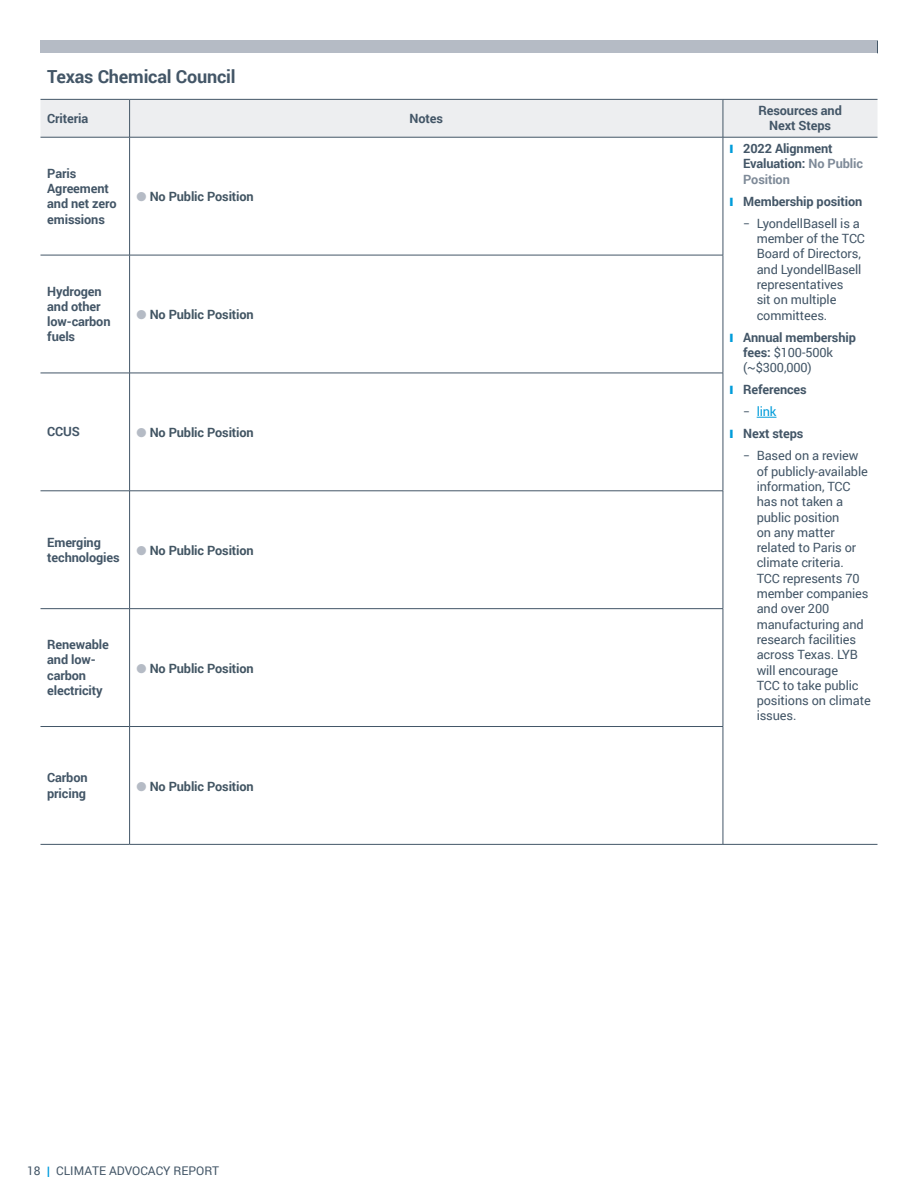
<style>
.page{position:relative;width:918px;height:1188px;background:#fff}
.page>*{position:absolute;margin:0;border:0;box-sizing:border-box;transform-origin:0 0}
.t1{font:700 18px "Roboto";letter-spacing:-.01em;color:#435667}
.t2{font:12.75px/15.3px "Roboto";letter-spacing:-.01em;color:#435667}
.t3{font:700 12.75px/15.3px "Roboto";letter-spacing:-.01em;color:#435667}
.t4{font:700 12.75px "Roboto";letter-spacing:-.01em;color:#425563}
.t5{font:12.75px "Roboto";color:#009cda}
.t6{font:12px "Roboto";color:#435667}
.s1{color:#009cda}
.s2{color:#7e8a98}
.s3{font-weight:400;font-size:12px}
.s4{font-weight:400}
.s5{font-size:12px;color:#435667}
.s6{font-size:12px}
.s7{color:#b5bbc5}
.s8{font-size:13.5px;color:#009cde}
</style>
<div class="page">
<div style="left:40px;top:40px;width:838px;height:13px;background:#b5bbc5"></div>
<div style="left:40px;top:99px;width:838px;height:38px;background:#edeef0"></div>
<hr style="left:40px;top:99px;width:90px;height:1px;background:#435667">
<hr style="left:130px;top:99px;width:593px;height:1px;background:#435667">
<hr style="left:129px;top:100px;width:1px;height:37px;background:#435667">
<hr style="left:723px;top:99px;width:154px;height:1px;background:#435667">
<hr style="left:723px;top:100px;width:1px;height:37px;background:#435667">
<hr style="left:40px;top:137px;width:90px;height:1px;background:#435667">
<hr style="left:130px;top:137px;width:593px;height:1px;background:#435667">
<hr style="left:129px;top:137px;width:1px;height:118px;background:#435667">
<hr style="left:723px;top:137px;width:154px;height:1px;background:#435667">
<hr style="left:723px;top:137px;width:1px;height:118px;background:#435667">
<hr style="left:40px;top:255px;width:90px;height:1px;background:#435667">
<hr style="left:130px;top:255px;width:593px;height:1px;background:#435667">
<hr style="left:129px;top:255px;width:1px;height:118px;background:#435667">
<hr style="left:723px;top:255px;width:1px;height:118px;background:#435667">
<hr style="left:40px;top:373px;width:90px;height:1px;background:#435667">
<hr style="left:130px;top:373px;width:593px;height:1px;background:#435667">
<hr style="left:129px;top:373px;width:1px;height:118px;background:#435667">
<hr style="left:723px;top:373px;width:1px;height:118px;background:#435667">
<hr style="left:40px;top:491px;width:90px;height:1px;background:#435667">
<hr style="left:130px;top:491px;width:593px;height:1px;background:#435667">
<hr style="left:129px;top:491px;width:1px;height:117px;background:#435667">
<hr style="left:723px;top:491px;width:1px;height:117px;background:#435667">
<hr style="left:40px;top:608px;width:90px;height:1px;background:#435667">
<hr style="left:130px;top:608px;width:593px;height:1px;background:#435667">
<hr style="left:129px;top:609px;width:1px;height:117px;background:#435667">
<hr style="left:723px;top:609px;width:1px;height:117px;background:#435667">
<hr style="left:40px;top:726px;width:90px;height:1px;background:#435667">
<hr style="left:130px;top:726px;width:593px;height:1px;background:#435667">
<hr style="left:129px;top:727px;width:1px;height:117px;background:#435667">
<hr style="left:723px;top:727px;width:1px;height:117px;background:#435667">
<hr style="left:40px;top:844px;width:90px;height:1px;background:#435667">
<hr style="left:130px;top:844px;width:593px;height:1px;background:#435667">
<hr style="left:723px;top:844px;width:154px;height:1px;background:#435667">
<svg style="left:877px;top:41px;width:1px;height:12px"></svg>
<svg style="left:757px;top:417px;width:20px;height:1px"></svg>
<h1 class="t1" style="left:47px;top:64px;width:190px">Texas Chemical Council</h1>
<p class="t3" style="left:47px;top:110px;width:43px">Criteria</p>
<p class="t3" style="left:410px;top:110px;width:35px">Notes</p>
<p class="t3" style="left:759px;top:102px;width:85px;text-align:center">Resources and<br>Next Steps</p>
<p class="t3" style="left:47px;top:165px;width:71px">Paris<br>Agreement and net zero emissions</p>
<p class="t3" style="left:743px;top:140px;width:121px;text-indent:-14px"><span class="s1">❙</span> 2022 Alignment<br>Evaluation: <span class="s2">No Public<br>Position</span></p>
<p class="t3" style="left:730px;top:190px;width:134px;line-height:22px;text-align:right"><span class="s1">❙</span> Membership position <span class="s3">−</span> <span class="s4">LyondellBasell is a</span></p>
<p class="t2" style="left:757px;top:230px;width:110px">member of the TCC<br>Board of Directors, and LyondellBasell representatives<br>sit on multiple committees.</p>
<p class="t3" style="left:743px;top:329px;width:114px;text-indent:-14px"><span class="s1">❙</span> Annual membership fees: <span class="s4">$100-500k (~$300,000)</span></p>
<p class="t3" style="left:730px;top:382px;width:79px"><span class="s1">❙</span> References</p>
<p class="t5" style="left:743px;top:403px;width:35px"><span class="s5">−</span> link</p>
<p class="t3" style="left:730px;top:426px;width:75px"><span class="s1">❙</span> Next steps</p>
<p class="t2" style="left:743px;top:448px;width:117px"><span class="s6">−</span> Based on a review</p>
<p class="t2" style="left:757px;top:463px;width:116px">of publicly-available information, TCC has not taken a public position<br>on any matter related to Paris or climate criteria.<br>TCC represents 70 member companies and over 200 manufacturing and research facilities across Texas. LYB will encourage<br>TCC to take public positions on climate issues.</p>
<p class="t4" style="left:136px;top:188px;width:119px"><span class="s7">●</span> No Public Position</p>
<p class="t3" style="left:47px;top:283px;width:65px">Hydrogen and other low-carbon fuels</p>
<p class="t4" style="left:136px;top:306px;width:119px"><span class="s7">●</span> No Public Position</p>
<p class="t3" style="left:47px;top:424px;width:34px">CCUS</p>
<p class="t4" style="left:136px;top:424px;width:119px"><span class="s7">●</span> No Public Position</p>
<p class="t3" style="left:47px;top:534px;width:74px">Emerging technologies</p>
<p class="t4" style="left:136px;top:541px;width:119px"><span class="s7">●</span> No Public Position</p>
<p class="t3" style="left:47px;top:636px;width:63px">Renewable and low&shy;carbon electricity</p>
<p class="t4" style="left:136px;top:659px;width:119px"><span class="s7">●</span> No Public Position</p>
<p class="t3" style="left:47px;top:770px;width:42px">Carbon pricing</p>
<p class="t4" style="left:136px;top:777px;width:119px"><span class="s7">●</span> No Public Position</p>
<p class="t6" style="left:27px;top:1162px;width:194px">18 <span class="s8">l</span> CLIMATE ADVOCACY REPORT</p>
</div>
